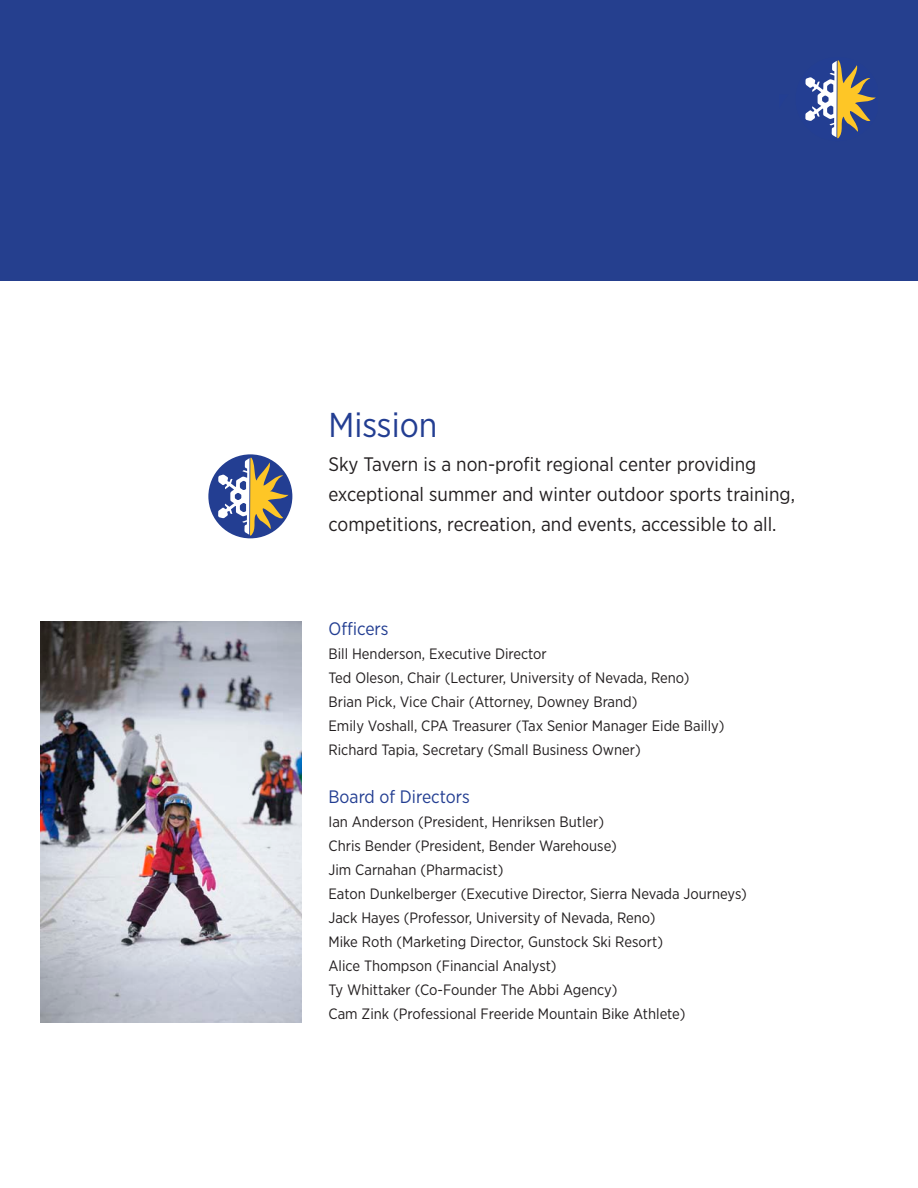
<style>
.page{position:relative;width:918px;height:1188px;background:#fff}
.page>*{position:absolute;margin:0;border:0;box-sizing:border-box;transform-origin:0 0}
.t1{font:34.5px "Gotham Narrow";color:#233e92}
.t2{font:19.5px/30px "Gotham Narrow";color:#231f20}
.t3{font:18px "Gotham Narrow";color:#233e92}
.t4{font:15px/24px "Gotham Narrow";color:#231f20}
</style>
<div class="page">
<div style="left:0;top:0;width:918px;height:280px;background:#253f8e"></div>
<svg style="left:805px;top:60px;width:71px;height:79px"></svg>
<div style="left:208px;top:454px;width:84px;height:84px;background:#233e92;border-radius:50%"></div>
<svg style="left:218px;top:458px;width:71px;height:78px"></svg>
<img style="left:40px;top:621px;width:262px;height:402px">
<h1 class="t1" style="left:328px;top:404px;width:110px">Mission</h1>
<h2 class="t2" style="left:328px;top:449px;width:468px">Sky Tavern is a non-profit regional center providing exceptional summer and winter outdoor sports training, competitions, recreation, and events, accessible to all.</h2>
<p class="t3" style="left:328px;top:618px;width:62px">Officers</p>
<p class="t4" style="left:328px;top:642px;width:397px">Bill Henderson, Executive Director<br>Ted Oleson, Chair (Lecturer, University of Nevada, Reno)<br>Brian Pick, Vice Chair (Attorney, Downey Brand)<br>Emily Voshall, CPA Treasurer (Tax Senior Manager Eide Bailly)<br>Richard Tapia, Secretary (Small Business Owner)</p>
<p class="t3" style="left:328px;top:786px;width:143px">Board of Directors</p>
<p class="t4" style="left:328px;top:810px;width:420px">Ian Anderson (President, Henriksen Butler)<br>Chris Bender (President, Bender Warehouse)<br>Jim Carnahan (Pharmacist)<br>Eaton Dunkelberger (Executive Director, Sierra Nevada Journeys)<br>Jack Hayes (Professor, University of Nevada, Reno)<br>Mike Roth (Marketing Director, Gunstock Ski Resort)<br>Alice Thompson (Financial Analyst)<br>Ty Whittaker (Co-Founder The Abbi Agency)<br>Cam Zink (Professional Freeride Mountain Bike Athlete)</p>
</div>
